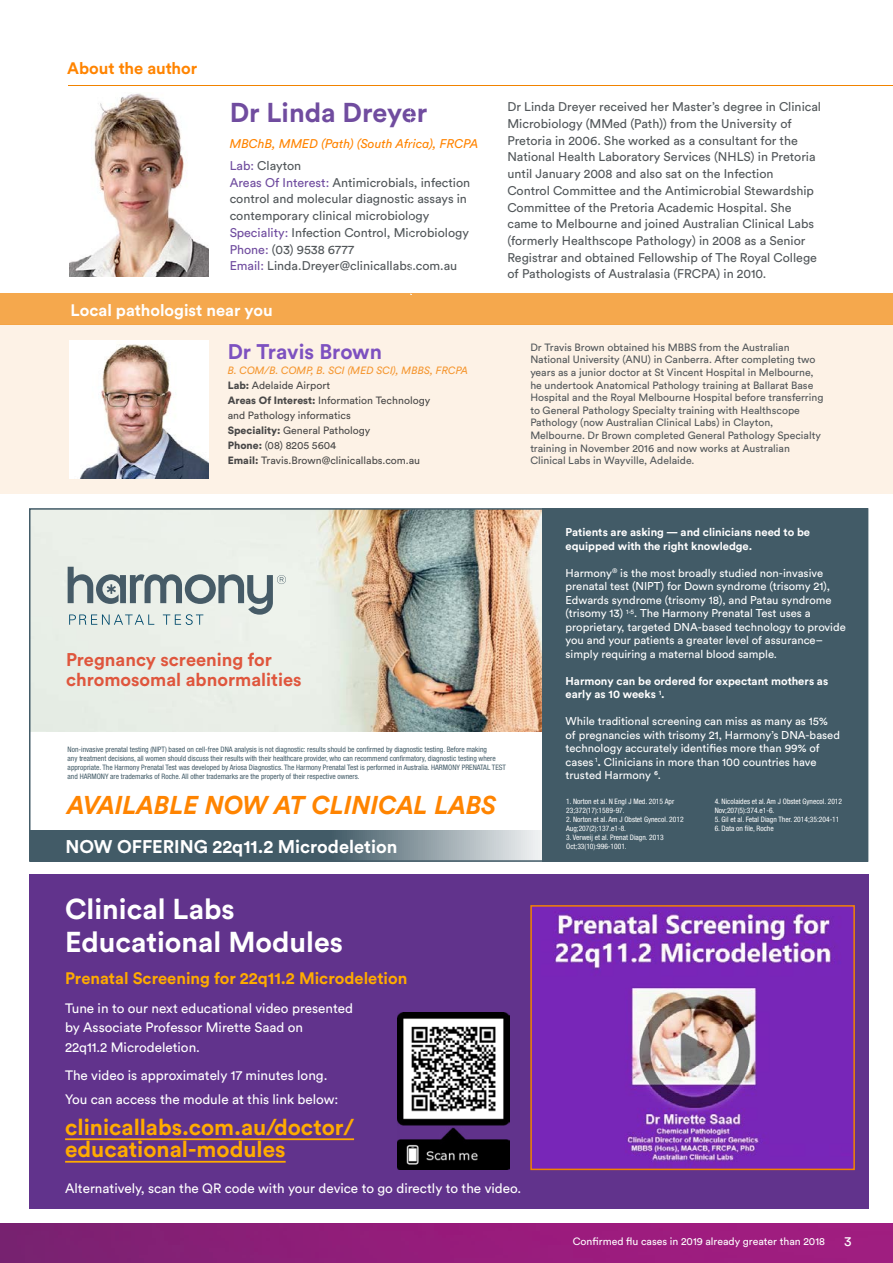
<style>
.page{position:relative;width:893px;height:1263px;background:#fff}
.page>*{position:absolute;margin:0;border:0;box-sizing:border-box;transform-origin:0 0}
.t1{font:700 28.5px/33px "Circular Std";color:#fff}
.t2{font:700 27px "Circular Std";color:#704c9f}
.t3{font:italic 700 25.5px "Circular Std";color:#ff8400}
.t4{font:700 22.5px/22.5px "Circular Std";color:#ffab00}
.t5{font:700 21px "Circular Std";color:#7d51c0}
.t6{font:700 18.3px/20px "Circular Std";color:#df563d}
.t7{font:700 18.3px "Circular Std";color:#fff}
.t8{font:700 16.5px "Circular Std";color:#ffab00}
.t9{font:700 16.5px "Circular Std";color:#fff}
.t10{font:700 16.5px "Circular Std";color:#ff8400}
.t11{font:13.5px/19.5px "Circular Std";color:#fff}
.t12{font:12.45px/16.6px "Circular Std";color:#52575a}
.t13{font:italic 12.45px/22.5px "Circular Std";color:#ff8400}
.t14{font:11.25px/13.5px "Circular Std";color:#fff}
.t15{font:700 11.25px/13.5px "Circular Std";color:#fff}
.t16{font:10.5px/12.6px "Circular Std";color:#52575a}
.t17{font:10.5px/15px "Circular Std";color:#494848}
.t18{font:10.5px "Circular Std";color:#fff}
.t19{font:condensed 7.5px/9px "Helvetica Neue LT Std";color:#425b67}
.t20{font:condensed 7.5px/9px "Helvetica Neue LT Std";color:#fff}
.s1{font-style:normal;color:#704d9f}
.s2{font-style:normal;color:#52575a}
.s3{color:#704c9f}
.s4{font-style:italic;color:#f59731}
.s5{font-weight:900}
.s6{font-weight:700}
</style>
<div class="page">
<img style="left:0;top:1223px;width:893px;height:40px">
<hr style="left:68px;top:85px;width:825px;height:1px;background:#f18300">
<div style="left:29px;top:874px;width:839px;height:335px;background:#61338c"></div>
<hr style="left:65px;top:1138px;width:289px;height:2px;background:#ffab00">
<hr style="left:65px;top:1161px;width:221px;height:2px;background:#ffab00">
<img style="left:533px;top:908px;width:319px;height:259px">
<div style="left:530px;top:905px;width:325px;height:265px;border:2px solid #f18300"></div>
<img style="left:397px;top:1012px;width:113px;height:157px">
<svg style="left:32px;top:830px;width:510px;height:29px;background:#657a83"></svg>
<img style="left:32px;top:511px;width:510px;height:220px">
<div style="left:542px;top:508px;width:326px;height:353px;background:#425b67"></div>
<svg style="left:68px;top:567px;width:218px;height:58px;background:#bcc6c5"></svg>
<div style="left:29px;top:508px;width:839px;height:354px;border:2px solid #425b67"></div>
<div style="left:0;top:324px;width:893px;height:170px;background:#fdf2e6"></div>
<img style="left:70px;top:340px;width:138px;height:138px">
<div style="left:0;top:293px;width:893px;height:31px;background:#f5a84d"></div>
<img style="left:69px;top:93px;width:139px;height:183px">
<h3 class="t10" style="left:67px;top:58px;width:132px">About the author</h3>
<h2 class="t2" style="left:230px;top:95px;width:199px">Dr Linda Dreyer</h2>
<p class="t13" style="left:230px;top:132px;width:250px">MBChB, MMED (Path) (South Africa), FRCPA<br><span class="s1">Lab:</span> <span class="s2">Clayton</span></p>
<p class="t12" style="left:230px;top:174px;width:242px"><span class="s3">Areas Of Interest:</span> Antimicrobials, infection control and molecular diagnostic assays in contemporary clinical microbiology <span class="s3">Speciality:</span> Infection Control, Microbiology <span class="s3">Phone:</span> (03) 9538 6777<br><span class="s3">Email:</span> Linda.Dreyer@clinicallabs.com.au</p>
<h3 class="t9" style="left:71px;top:299px;width:204px">Local pathologist near you</h3>
<h3 class="t5" style="left:228px;top:338px;width:156px">Dr Travis Brown</h3>
<p class="t17" style="left:228px;top:363px;width:242px"><span class="s4">B. COM/B. COMP, B. SCI (MED SCI), MBBS, FRCPA </span><span class="s5">Lab:</span> Adelaide Airport<br><span class="s5">Areas Of Interest:</span> Information Technology<br>and Pathology informatics<br><span class="s5">Speciality:</span> General Pathology<br><span class="s5">Phone:</span> (08) 8205 5604<br><span class="s5">Email:</span> Travis.Brown@clinicallabs.com.au</p>
<p class="t12" style="left:507px;top:99px;width:315px">Dr Linda Dreyer received her Master’s degree in Clinical Microbiology (MMed (Path)) from the University of Pretoria in 2006. She worked as a consultant for the National Health Laboratory Services (NHLS) in Pretoria until January 2008 and also sat on the Infection<br>Control Committee and the Antimicrobial Stewardship Committee of the Pretoria Academic Hospital. She came to Melbourne and joined Australian Clinical Labs (formerly Healthscope Pathology) in 2008 as a Senior Registrar and obtained Fellowship of The Royal College of Pathologists of Australasia (FRCPA) in 2010.</p>
<p class="t16" style="left:530px;top:341px;width:295px">Dr Travis Brown obtained his MBBS from the Australian National University (ANU) in Canberra. After completing two years as a junior doctor at St Vincent Hospital in Melbourne, he undertook Anatomical Pathology training at Ballarat Base Hospital and the Royal Melbourne Hospital before transferring to General Pathology Specialty training with Healthscope Pathology (now Australian Clinical Labs) in Clayton, Melbourne. Dr Brown completed General Pathology Specialty training in November 2016 and now works at Australian Clinical Labs in Wayville, Adelaide.</p>
<h3 class="t6" style="left:66px;top:649px;width:237px">Pregnancy screening for chromosomal abnormalities</h3>
<p class="t19" style="left:68px;top:745px;width:440px">Non-invasive prenatal testing (NIPT) based on cell-free DNA analysis is not diagnostic: results should be confirmed by diagnostic testing. Before making<br>any treatment decisions, all women should discuss their results with their healthcare provider, who can recommend confirmatory, diagnostic testing where appropriate. The Harmony Prenatal Test was developed by Ariosa Diagnostics. The Harmony Prenatal Test is performed in Australia. HARMONY PRENATAL TEST and HARMONY are trademarks of Roche. All other trademarks are the property of their respective owners.</p>
<p class="t15" style="left:566px;top:525px;width:246px">Patients are asking — and clinicians need to be equipped with the right knowledge.</p>
<p class="t14" style="left:566px;top:566px;width:282px">Harmony<sup>®</sup> is the most broadly studied non-invasive prenatal test (NIPT) for Down syndrome (trisomy 21), Edwards syndrome (trisomy 18), and Patau syndrome (trisomy 13) <sup>1-5</sup>. The Harmony Prenatal Test uses a proprietary, targeted DNA-based technology to provide you and your patients a greater level of assurance– simply requiring a maternal blood sample.</p>
<p class="t15" style="left:566px;top:674px;width:264px">Harmony can be ordered for expectant mothers as early as 10 weeks <sup>1</sup>.</p>
<p class="t14" style="left:566px;top:714px;width:276px">While traditional screening can miss as many as 15% of pregnancies with trisomy 21, Harmony’s DNA-based technology accurately identifies more than 99% of cases <sup>1</sup><span class="s6">.</span> Clinicians in more than 100 countries have trusted Harmony ⁶.</p>
<h3 class="t3" style="left:68px;top:789px;width:430px">AVAILABLE NOW AT CLINICAL LABS</h3>
<p class="t20" style="left:566px;top:796px;width:109px">1. Norton et al. N Engl J Med. 2015 Apr<br>23;372(17):1589-97.</p>
<p class="t20" style="left:566px;top:814px;width:119px">2. Norton et al. Am J Obstet Gynecol. 2012<br>Aug;207(2):137.e1-8.</p>
<p class="t20" style="left:566px;top:832px;width:99px">3. Verweij et al. Prenat Diagn. 2013<br>Oct;33(10):996-1001.</p>
<h3 class="t7" style="left:66px;top:834px;width:333px">NOW OFFERING 22q11.2 Microdeletion</h3>
<h1 class="t1" style="left:65px;top:892px;width:279px">Clinical Labs<br>Educational Modules</h1>
<h3 class="t8" style="left:65px;top:967px;width:344px">Prenatal Screening for 22q11.2 Microdeletion</h3>
<p class="t11" style="left:65px;top:998px;width:290px">Tune in to our next educational video presented by Associate Professor Mirette Saad on<br>22q11.2 Microdeletion.</p>
<p class="t11" style="left:65px;top:1063px;width:275px;line-height:24px">The video is approximately 17 minutes long.<br>You can access the module at this link below:</p>
<h3 class="t4" style="left:65px;top:1115px;width:290px">clinicallabs.com.au/doctor/ educational-modules</h3>
<p class="t11" style="left:65px;top:1179px;width:458px">Alternatively, scan the QR code with your device to go directly to the video.</p>
<p class="t20" style="left:715px;top:796px;width:129px">4. Nicolaides et al. Am J Obstet Gynecol. 2012<br>Nov;207(5):374.e1-6.</p>
<p class="t20" style="left:715px;top:814px;width:126px">5. Gil et al. Fetal Diagn Ther. 2014;35:204-11</p>
<p class="t20" style="left:715px;top:823px;width:61px">6. Data on file, Roche</p>
<p class="t18" style="left:573px;top:1234px;width:253px">Confirmed flu cases in 2019 already greater than 2018</p>
<p class="t11" style="left:844px;top:1231px;width:9px">3</p>
</div>
